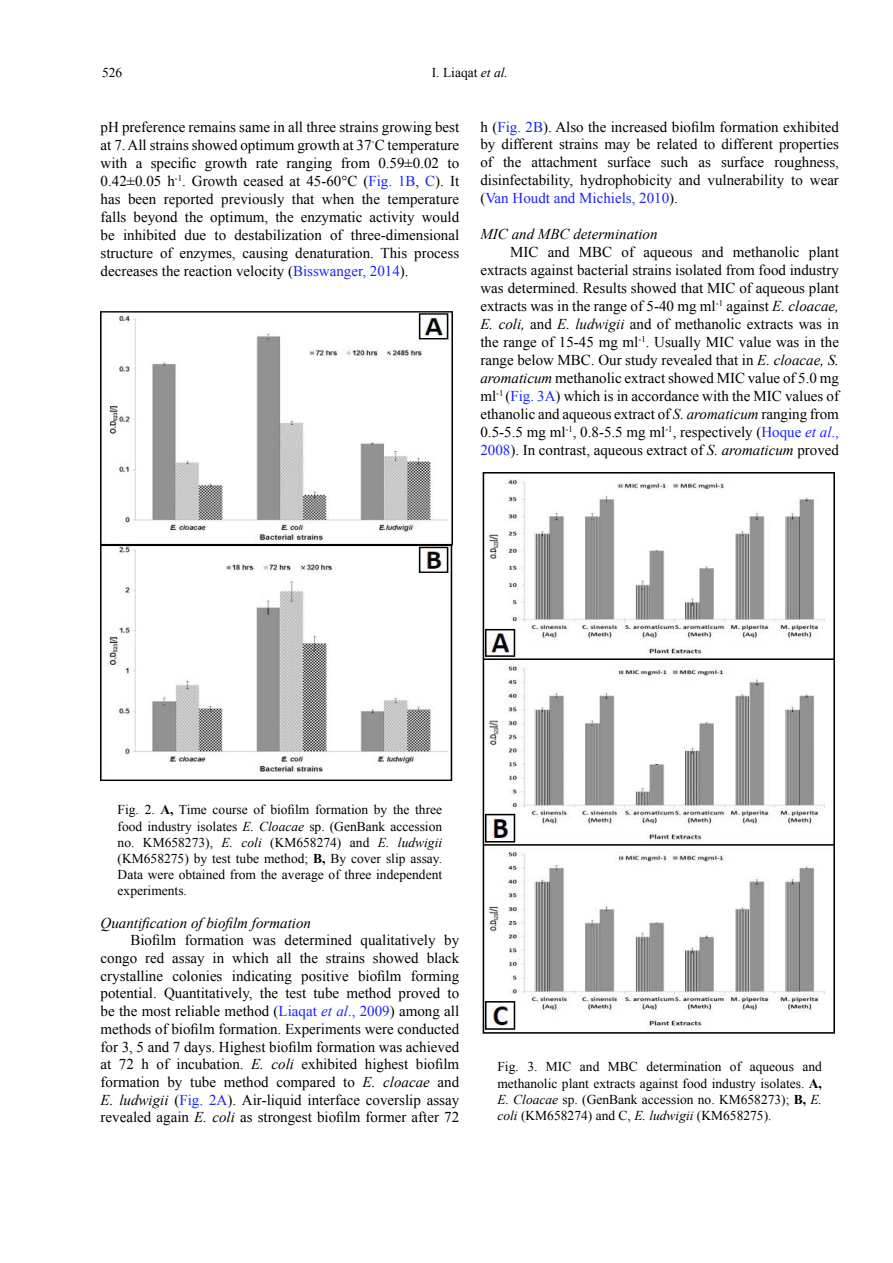
<style>
.page{position:relative;width:893px;height:1263px;background:#fff}
.page>*{position:absolute;margin:0;border:0;box-sizing:border-box;transform-origin:0 0}
.t1{font:15px/18px "Times New Roman";color:#000;text-align:justify}
.t2{font:italic 15px "Times New Roman";color:#000}
.t3{font:13.5px/16.2px "Times New Roman";color:#000;text-align:justify}
.s1{font-style:italic}
.s2{color:#1922fb}
.s3{font-style:italic;color:#1922fb}
.s4{font-weight:700}
</style>
<div class="page">
<img style="left:101px;top:311px;width:353px;height:469px">
<img style="left:482px;top:472px;width:352px;height:562px">
<p class="t3" style="left:102px;top:65px;width:22px">526</p>
<p class="t3" style="left:432px;top:65px;width:78px">I. Liaqat <span class="s1">et al.</span></p>
<p class="t1" style="left:101px;top:117px;width:360px">pH preference remains same in all three strains growing best at 7. All strains showed optimum growth at 37<sup>◦</sup>C temperature with a specific growth rate ranging from 0.59±0.02 to 0.42±0.05 h<sup>-1</sup>. Growth ceased at 45-60°C (<span class="s2">Fig. 1B</span>, <span class="s2">C</span>). It has been reported previously that when the temperature falls beyond the optimum, the enzymatic activity would be inhibited due to destabilization of three-dimensional structure of enzymes, causing denaturation. This process decreases the reaction velocity (<span class="s2">Bisswanger, 2014</span>).</p>
<p class="t1" style="left:480px;top:117px;width:360px">h (<span class="s2">Fig. 2B</span>). Also the increased biofilm formation exhibited by different strains may be related to different properties of the attachment surface such as surface roughness, disinfectability, hydrophobicity and vulnerability to wear (<span class="s2">Van Houdt and Michiels, 2010</span>).</p>
<p class="t2" style="left:480px;top:223px;width:179px">MIC and MBC determination</p>
<p class="t1" style="left:480px;top:242px;width:360px;text-indent:30px">MIC and MBC of aqueous and methanolic plant extracts against bacterial strains isolated from food industry was determined. Results showed that MIC of aqueous plant extracts was in the range of 5-40 mg ml<sup>-1</sup> against <span class="s1">E. cloacae, E. coli,</span> and <span class="s1">E. ludwigii</span> and of methanolic extracts was in the range of 15-45 mg ml<sup>-1</sup>. Usually MIC value was in the range below MBC. Our study revealed that in <span class="s1">E. cloacae, S. aromaticum</span> methanolic extract showed MIC value of 5.0 mg ml<sup>-1</sup> (<span class="s2">Fig. 3A</span>) which is in accordance with the MIC values of ethanolic and aqueous extract of <span class="s1">S. aromaticum</span> ranging from 0.5-5.5 mg ml<sup>-1</sup>, 0.8-5.5 mg ml<sup>-1</sup>, respectively (<span class="s2">Hoque</span> <span class="s3">et al</span><span class="s2">., 2008</span>). In contrast, aqueous extract of <span class="s1">S. aromaticum</span> proved</p>
<p class="t3" style="left:118px;top:802px;width:326px">Fig. 2. <span class="s4">A,</span> Time course of biofilm formation by the three food industry isolates <span class="s1">E. Cloacae</span> sp. (GenBank accession no. KM658273), <span class="s1">E. coli</span> (KM658274) and <span class="s1">E. ludwigii </span>(KM658275) by test tube method; <span class="s4">B,</span> By cover slip assay.<br>Data were obtained from the average of three independent experiments.</p>
<p class="t2" style="left:101px;top:912px;width:212px">Quantification of biofilm formation</p>
<p class="t1" style="left:101px;top:931px;width:360px;text-indent:30px">Biofilm formation was determined qualitatively by congo red assay in which all the strains showed black crystalline colonies indicating positive biofilm forming potential. Quantitatively, the test tube method proved to be the most reliable method (<span class="s2">Liaqat</span> <span class="s3">et al</span><span class="s2">., 2009</span>) among all methods of biofilm formation. Experiments were conducted for 3, 5 and 7 days. Highest biofilm formation was achieved at 72 h of incubation. <span class="s1">E. coli</span> exhibited highest biofilm formation by tube method compared to <span class="s1">E. cloacae</span> and <span class="s1">E. ludwigii</span> (<span class="s2">Fig. 2A</span>). Air-liquid interface coverslip assay revealed again <span class="s1">E. coli</span> as strongest biofilm former after 72</p>
<p class="t3" style="left:497px;top:1058px;width:326px">Fig. 3. MIC and MBC determination of aqueous and methanolic plant extracts against food industry isolates. <span class="s4">A, </span><span class="s1">E. Cloacae</span> sp. (GenBank accession no. KM658273); <span class="s4">B,</span> <span class="s1">E. coli</span> (KM658274) and C, <span class="s1">E. ludwigii</span> (KM658275).</p>
</div>
